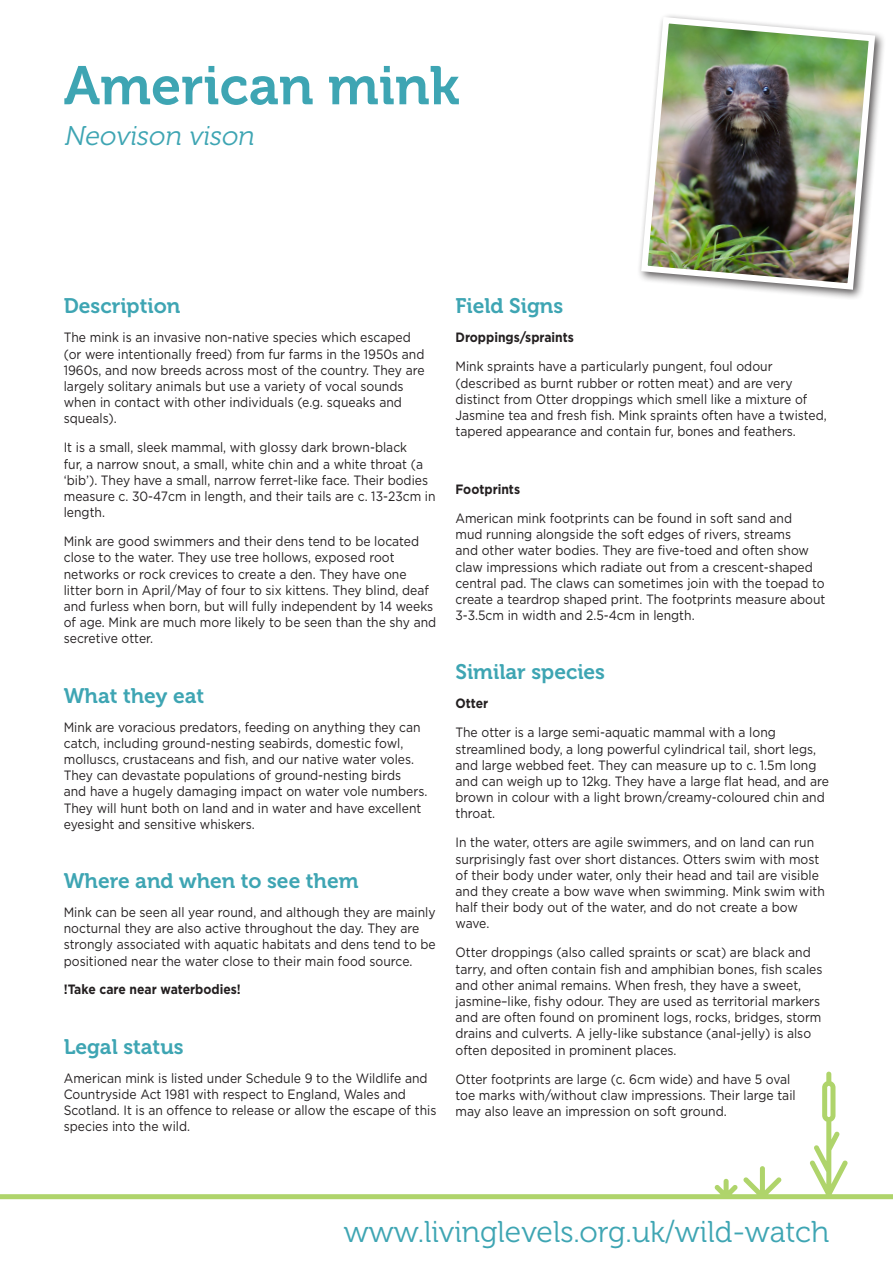
<style>
.page{position:relative;width:893px;height:1263px;background:#fff}
.page>*{position:absolute;margin:0;border:0;box-sizing:border-box;transform-origin:0 0}
.t1{font:54px "Museo 700";color:#3ea5b3}
.t2{font:30px "Museo 300";color:#3ea5b3}
.t3{font:italic 27px "Museo 300";color:#3ea5b3}
.t4{font:21px "Museo 700";color:#3ea5b3}
.Body{font:13.5px/16.2px "Gotham";color:#231f20;scale:.9 1}
.Body-2{font:700 13.5px "Gotham";color:#231f20;scale:.9 1}
</style>
<div class="page">
<svg style="left:0;top:1071px;width:893px;height:128px"></svg>
<div style="left:636px;top:12px;width:250px;height:288px;background:#231f20;opacity:.75"></div>
<img style="left:638px;top:14px;width:240px;height:279px">
<p class="t1" style="left:64px;top:56px;width:397px">American mink</p>
<p class="t3" style="left:64px;top:121px;width:197px">Neovison vison</p>
<p class="t4" style="left:64px;top:294px;width:118px">Description</p>
<p class="Body" style="left:64px;top:329px;width:402px">The mink is an invasive non-native species which escaped (or were intentionally freed) from fur farms in the 1950s and 1960s, and now breeds across most of the country. They are largely solitary animals but use a variety of vocal sounds when in contact with other individuals (e.g. squeaks and squeals).</p>
<p class="Body" style="left:64px;top:439px;width:415px">It is a small, sleek mammal, with glossy dark brown-black<br>fur, a narrow snout, a small, white chin and a white throat (a ‘bib’). They have a small, narrow ferret-like face. Their bodies measure c. 30-47cm in length, and their tails are c. 13-23cm in length.</p>
<p class="Body" style="left:64px;top:533px;width:415px">Mink are good swimmers and their dens tend to be located close to the water. They use tree hollows, exposed root networks or rock crevices to create a den. They have one litter born in April/May of four to six kittens. They blind, deaf and furless when born, but will fully independent by 14 weeks of age. Mink are much more likely to be seen than the shy and secretive otter.</p>
<p class="t4" style="left:64px;top:684px;width:142px">What they eat</p>
<p class="Body" style="left:64px;top:718px;width:405px">Mink are voracious predators, feeding on anything they can catch, including ground-nesting seabirds, domestic fowl, molluscs, crustaceans and fish, and our native water voles.<br>They can devastate populations of ground-nesting birds<br>and have a hugely damaging impact on water vole numbers.<br>They will hunt both on land and in water and have excellent eyesight and sensitive whiskers.</p>
<p class="t4" style="left:64px;top:869px;width:296px">Where and when to see them</p>
<p class="Body" style="left:64px;top:904px;width:415px">Mink can be seen all year round, and although they are mainly nocturnal they are also active throughout the day. They are strongly associated with aquatic habitats and dens tend to be positioned near the water close to their main food source.</p>
<p class="Body-2" style="left:64px;top:981px;width:198px">!Take care near waterbodies!</p>
<p class="t4" style="left:64px;top:1035px;width:121px">Legal status</p>
<p class="Body" style="left:64px;top:1069px;width:415px">American mink is listed under Schedule 9 to the Wildlife and Countryside Act 1981 with respect to England, Wales and Scotland. It is an offence to release or allow the escape of this species into the wild.</p>
<p class="t4" style="left:455px;top:294px;width:109px">Field Signs</p>
<p class="Body-2" style="left:455px;top:329px;width:133px">Droppings/spraints</p>
<p class="Body" style="left:455px;top:358px;width:414px">Mink spraints have a particularly pungent, foul odour (described as burnt rubber or rotten meat) and are very distinct from Otter droppings which smell like a mixture of Jasmine tea and fresh fish. Mink spraints often have a twisted, tapered appearance and contain fur, bones and feathers.</p>
<p class="Body-2" style="left:455px;top:480px;width:73px">Footprints</p>
<p class="Body" style="left:455px;top:510px;width:413px">American mink footprints can be found in soft sand and<br>mud running alongside the soft edges of rivers, streams<br>and other water bodies. They are five-toed and often show claw impressions which radiate out from a crescent-shaped central pad. The claws can sometimes join with the toepad to create a teardrop shaped print. The footprints measure about 3-3.5cm in width and 2.5-4cm in length.</p>
<p class="t4" style="left:455px;top:660px;width:151px">Similar species</p>
<p class="Body-2" style="left:455px;top:695px;width:38px">Otter</p>
<p class="Body" style="left:455px;top:724px;width:416px">The otter is a large semi-aquatic mammal with a long streamlined body, a long powerful cylindrical tail, short legs, and large webbed feet. They can measure up to c. 1.5m long and can weigh up to 12kg. They have a large flat head, and are brown in colour with a light brown/creamy-coloured chin and throat.</p>
<p class="Body" style="left:455px;top:834px;width:412px">In the water, otters are agile swimmers, and on land can run surprisingly fast over short distances. Otters swim with most of their body under water, only their head and tail are visible and they create a bow wave when swimming. Mink swim with half their body out of the water, and do not create a bow wave.</p>
<p class="Body" style="left:455px;top:944px;width:409px">Otter droppings (also called spraints or scat) are black and tarry, and often contain fish and amphibian bones, fish scales and other animal remains. When fresh, they have a sweet, jasmine–like, fishy odour. They are used as territorial markers and are often found on prominent logs, rocks, bridges, storm drains and culverts. A jelly-like substance (anal-jelly) is also often deposited in prominent places.</p>
<p class="Body" style="left:455px;top:1070px;width:380px">Otter footprints are large (c. 6cm wide) and have 5 oval toe marks with/without claw impressions. Their large tail may also leave an impression on soft ground.</p>
<h2 class="t2" style="left:344px;top:1216px;width:487px">www.livinglevels.org.uk/wild-watch</h2>
</div>
